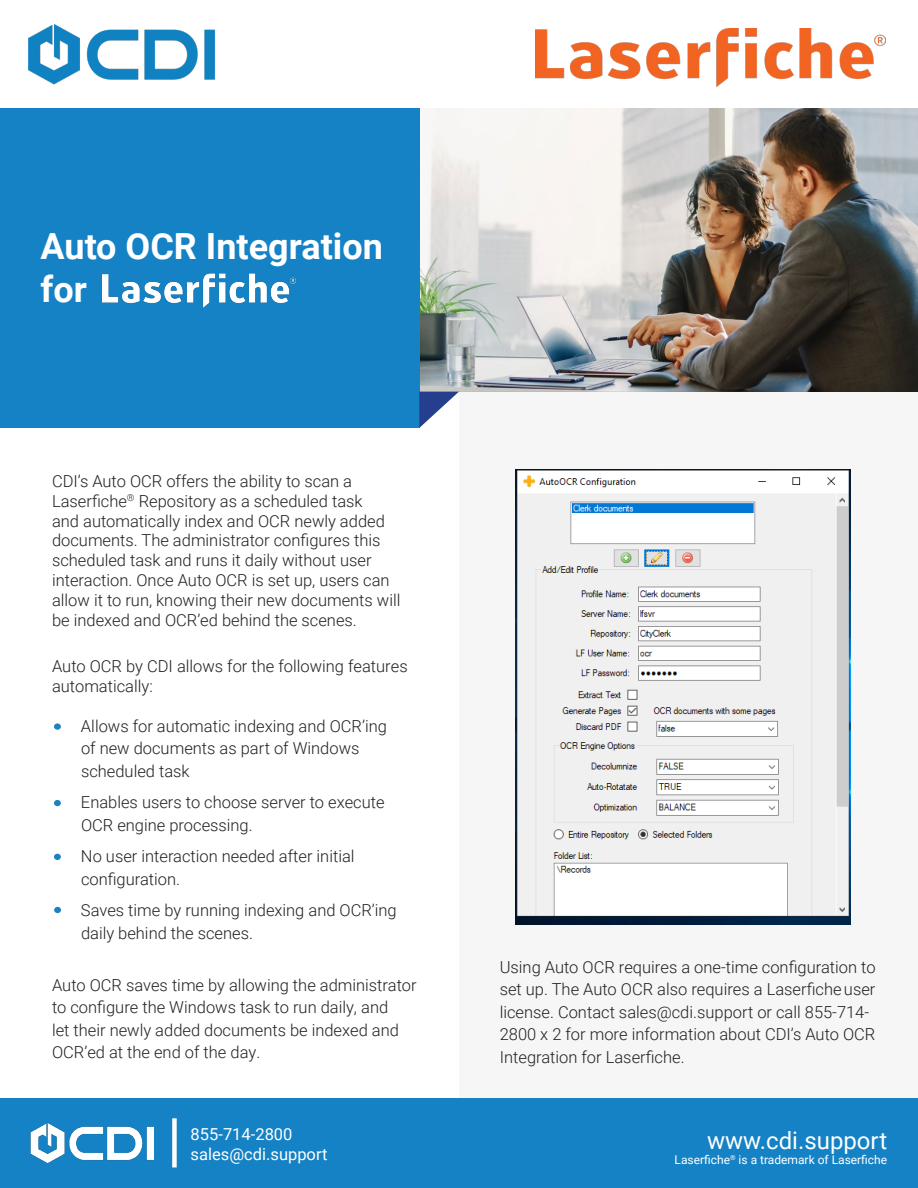
<style>
.page{position:relative;width:918px;height:1188px;background:#fff}
.page>*{position:absolute;margin:0;border:0;box-sizing:border-box;transform-origin:0 0}
.t1{font:700 36px "Roboto";color:#fff}
.t2{font:24px "Roboto";color:#fff}
.t3{font:300 16.5px/22.5px "Roboto";color:#231f20}
.t4{font:16.5px "Roboto";color:#fff}
.t5{font:12px "Roboto";color:#fff}
</style>
<div class="page">
<img style="left:419px;top:108px;width:499px;height:284px">
<div style="left:0;top:108px;width:419px;height:320px;background:#1582c5"></div>
<svg style="left:419px;top:392px;width:40px;height:36px"></svg>
<img style="left:28px;top:24px;width:187px;height:61px">
<div style="left:0;top:1098px;width:918px;height:90px;background:#1582c5"></div>
<img style="left:31px;top:1123px;width:123px;height:40px">
<div style="left:172px;top:1118px;width:5px;height:49px;background:#fff"></div>
<img style="left:101px;top:273px;width:196px;height:35px">
<div style="left:459px;top:392px;width:459px;height:706px;background:#f6f6f6"></div>
<div style="left:54px;top:723px;width:7px;height:7px;background:#1b81c1;border-radius:50%"></div>
<div style="left:54px;top:800px;width:7px;height:6px;background:#1b81c1;border-radius:50%"></div>
<div style="left:54px;top:854px;width:7px;height:6px;background:#1b81c1;border-radius:50%"></div>
<div style="left:54px;top:907px;width:7px;height:6px;background:#1b81c1;border-radius:50%"></div>
<img style="left:536px;top:28px;width:349px;height:58px">
<img style="left:516px;top:470px;width:334px;height:455px">
<p class="t1" style="left:40px;top:221px;width:344px">Auto OCR Integration</p>
<p class="t1" style="left:40px;top:264px;width:48px">for</p>
<p class="t3" style="left:52px;top:471px;width:350px;line-height:19.8px">CDI’s Auto OCR offers the ability to scan a Laserfiche<sup>®</sup> Repository as a scheduled task<br>and automatically index and OCR newly added documents. The administrator configures this scheduled task and runs it daily without user interaction. Once Auto OCR is set up, users can allow it to run, knowing their new documents will be indexed and OCR’ed behind the scenes.</p>
<p class="t3" style="left:52px;top:656px;width:357px;line-height:19.8px">Auto OCR by CDI allows for the following features automatically:</p>
<p class="t3" style="left:81px;top:714px;width:307px">Allows for automatic indexing and OCR’ing of new documents as part of Windows scheduled task</p>
<p class="t3" style="left:81px;top:790px;width:305px">Enables users to choose server to execute<br>OCR engine processing.</p>
<p class="t3" style="left:81px;top:844px;width:275px">No user interaction needed after initial configuration.</p>
<p class="t3" style="left:81px;top:898px;width:317px">Saves time by running indexing and OCR’ing daily behind the scenes.</p>
<p class="t3" style="left:52px;top:973px;width:366px">Auto OCR saves time by allowing the administrator to configure the Windows task to run daily, and<br>let their newly added documents be indexed and OCR’ed at the end of the day.</p>
<p class="t4" style="left:191px;top:1123px;width:103px">855-714-2800</p>
<p class="t4" style="left:191px;top:1143px;width:138px">sales@cdi.support</p>
<p class="t3" style="left:500px;top:955px;width:377px">Using Auto OCR requires a one-time configuration to set up. The Auto OCR also requires a Laserfiche user license. Contact sales@cdi.support or call 855-714- 2800 x 2 for more information about CDI’s Auto OCR Integration for Laserfiche.</p>
<p class="t2" style="left:707px;top:1124px;width:181px">www.cdi.support</p>
<p class="t5" style="left:675px;top:1151px;width:214px">Laserfiche<sup>®</sup> is a trademark of Laserfiche</p>
</div>
